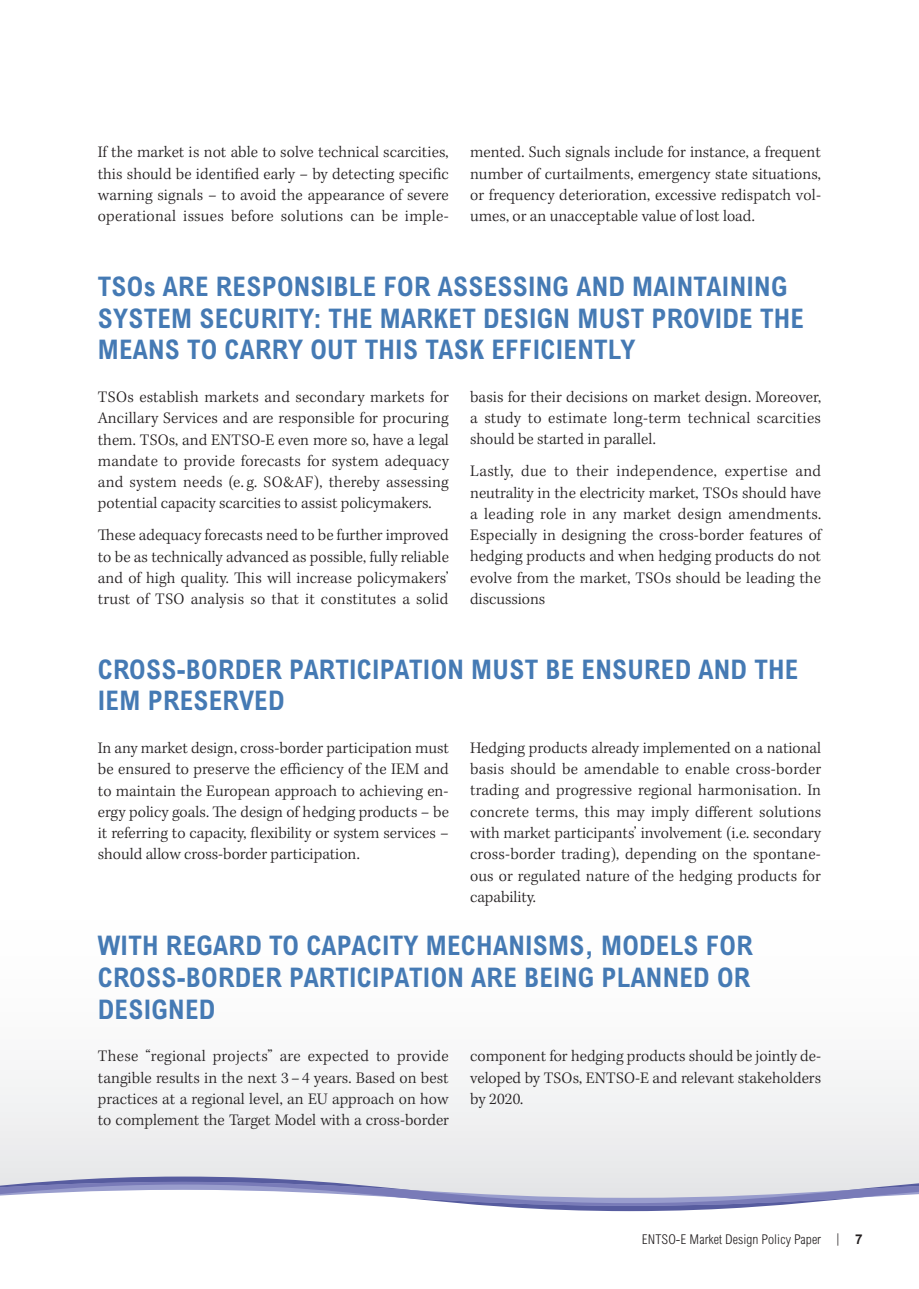
<style>
.page{position:relative;width:919px;height:1289px;background:#fff}
.page>*{position:absolute;margin:0;border:0;box-sizing:border-box;transform-origin:0 0}
.t1{font:700 condensed 27px/32px "Arial MT Std";letter-spacing:.01em;color:#457ab4}
.t2{font:300 16.5px/21.3px "Kepler Std";letter-spacing:.005em;color:#231f20;text-align:justify}
.t3{font:300 condensed 13.5px "Arial MT Std";letter-spacing:.005em;color:#231f20}
.s1{font-weight:700;font-stretch:normal}
</style>
<div class="page">
<div style="left:0;top:1079px;width:918px;height:97px;background:#efeff0"></div>
<svg style="left:0;top:1176px;width:918px;height:35px"></svg>
<p class="t2" style="left:98px;top:142px;width:352px">If the market is not able to solve technical scarcities, this should be identified early – by detecting specific warning signals – to avoid the appearance of severe operational issues before solutions can be imple-</p>
<p class="t2" style="left:470px;top:142px;width:352px">mented. Such signals include for instance, a frequent number of curtailments, emergency state situations, or frequency deterioration, excessive redispatch vol&shy;umes, or an unacceptable value of lost load.</p>
<h1 class="t1" style="left:98px;top:270px;width:707px">TSOS ARE RESPONSIBLE FOR ASSESSING AND MAINTAINING<br>SYSTEM SECURITY: THE MARKET DESIGN MUST PROVIDE THE<br>MEANS TO CARRY OUT THIS TASK EFFICIENTLY</h1>
<p class="t2" style="left:98px;top:387px;width:353px">TSOs establish markets and secondary markets for Ancillary Services and are responsible for procuring them. TSOs, and ENTSO-E even more so, have a legal mandate to provide forecasts for system adequacy and system needs (e. g. SO&amp;AF), thereby assessing potential capacity scarcities to assist policymakers.</p>
<p class="t2" style="left:98px;top:525px;width:352px">These adequacy forecasts need to be further improved to be as technically advanced as possible, fully reliable and of high quality. This will increase policymakers’ trust of TSO analysis so that it constitutes a solid</p>
<p class="t2" style="left:470px;top:387px;width:352px">basis for their decisions on market design. Moreover, a study to estimate long-term technical scarcities should be started in parallel.</p>
<p class="t2" style="left:470px;top:461px;width:352px">Lastly, due to their independence, expertise and neutrality in the electricity market, TSOs should have a leading role in any market design amendments.<br>Especially in designing the cross-border features of hedging products and when hedging products do not evolve from the market, TSOs should be leading the discussions</p>
<h1 class="t1" style="left:98px;top:653px;width:702px">CROSS-BORDER PARTICIPATION MUST BE ENSURED AND THE<br>IEM</h1>
<h1 class="t1" style="left:148px;top:685px;width:138px">PRESERVED</h1>
<p class="t2" style="left:98px;top:737px;width:352px">In any market design, cross-border participation must be ensured to preserve the efficiency of the IEM and to maintain the European approach to achieving en&shy;ergy policy goals. The design of hedging products – be it referring to capacity, flexibility or system services – should allow cross-border participation.</p>
<p class="t2" style="left:470px;top:737px;width:353px">Hedging products already implemented on a national basis should be amendable to enable cross-border trading and progressive regional harmonisation. In concrete terms, this may imply different solutions with market participants’ involvement (i.e. secondary cross-border trading), depending on the spontane&shy;ous or regulated nature of the hedging products for capability.</p>
<h1 class="t1" style="left:98px;top:929px;width:656px;text-align:justify">WITH REGARD TO CAPACITY MECHANISMS, MODELS FOR CROSS-BORDER PARTICIPATION ARE BEING PLANNED OR DESIGNED</h1>
<p class="t2" style="left:98px;top:1046px;width:352px">These “regional projects” are expected to provide tangible results in the next 3 – 4 years. Based on best practices at a regional level, an EU approach on how to complement the Target Model with a cross-border</p>
<p class="t2" style="left:470px;top:1046px;width:352px">component for hedging products should be jointly de&shy;veloped by TSOs, ENTSO-E and relevant stakeholders by 2020.</p>
<p class="t3" style="left:641px;top:1231px;width:222px">ENTSO-E Market Design Policy Paper | <span class="s1">7</span></p>
</div>
